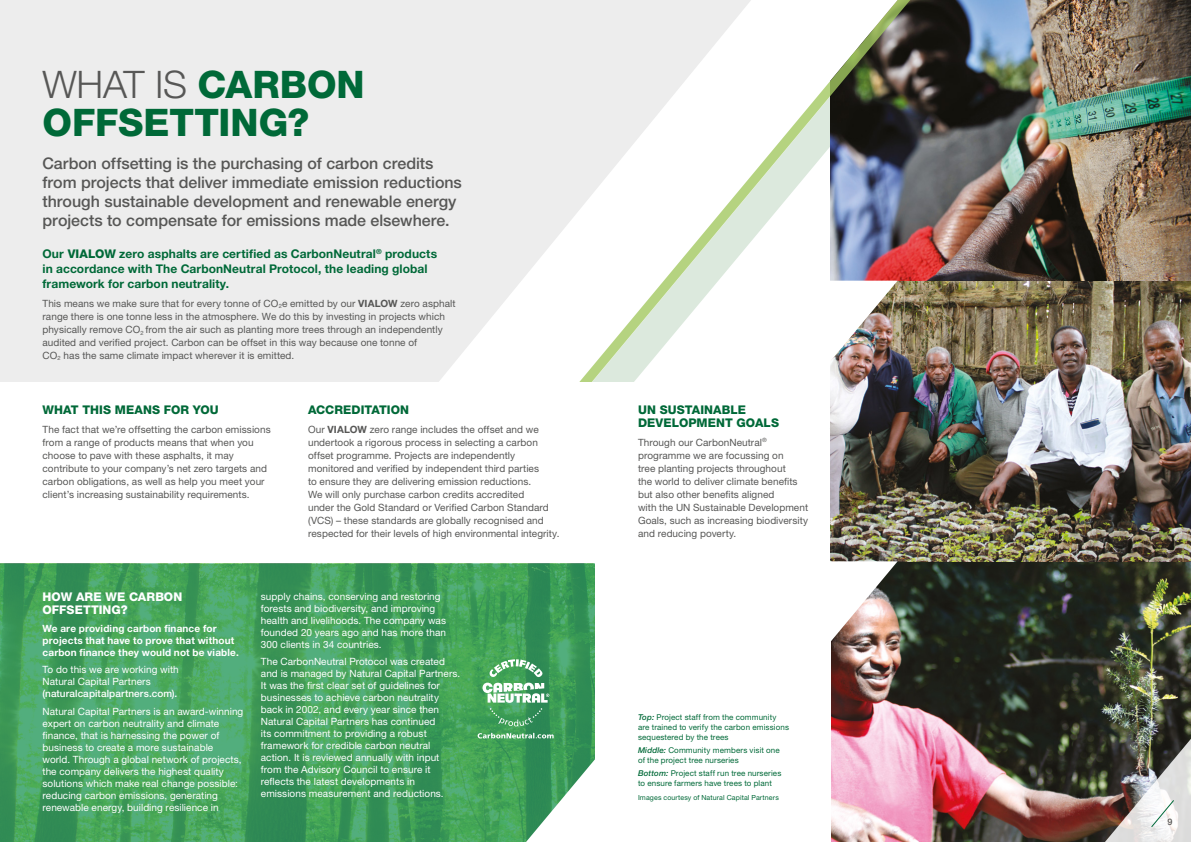
<style>
.page{position:relative;width:1191px;height:842px;background:#ededed}
.page>*{position:absolute;margin:0;border:0;box-sizing:border-box;transform-origin:0 0}
.t1{font:800 38px/38.3px "Helvetica Neue LT Pro";letter-spacing:-.005em;color:#006938}
.t2{font:500 16px/19px "Helvetica Neue LT Pro";color:#575756}
.t3{font:700 12px/15px "Helvetica Neue LT Pro";letter-spacing:.005em;color:#006938}
.t4{font:800 12px/13px "Helvetica Neue LT Pro";letter-spacing:.005em;color:#006938}
.t5{font:800 12px/13px "Helvetica Neue LT Pro";letter-spacing:.005em;color:#fff}
.t6{font:10px/13px "Helvetica Neue LT Pro";letter-spacing:.005em;color:#575756}
.t7{font:10px/12px "Helvetica Neue LT Pro";letter-spacing:.005em;color:#fff}
.t8{font:700 10px/12px "Helvetica Neue LT Pro";letter-spacing:.015em;color:#fff}
.t9{font:500 10px "Helvetica Neue LT Pro";letter-spacing:.005em;color:#fff}
.t10{font:500 9px "Helvetica Neue LT Pro";color:#575756}
.t11{font:8px/10px "Helvetica Neue LT Pro";letter-spacing:.015em;color:#006938}
.t12{font:7px "Helvetica Neue LT Pro";letter-spacing:.02em;color:#006938}
.s1{font-weight:300;color:#575756}
.s2{font-weight:800}
.s3{font-weight:700}
.s4{font-weight:500;font-style:italic}
</style>
<div class="page">
<svg style="left:62px;top:258px;width:479px;height:125px"></svg>
<div style="left:0;top:411px;width:595px;height:422px;background:#fff"></div>
<svg style="left:0;top:564px;width:595px;height:278px;background:#44a15f"></svg>
<img style="left:831px;top:0;width:360px;height:842px">
<div style="left:595px;top:428px;width:236px;height:414px;background:#fff"></div>
<img style="left:917px;top:0;width:112px;height:428px">
<svg style="left:541px;top:0;width:376px;height:428px;fill:#fcfcfd"></svg>
<div style="left:0;top:383px;width:828px;height:54px;background:#fff"></div>
<svg style="left:477px;top:659px;width:118px;height:183px;background:#60ad77"></svg>
<img style="left:822px;top:281px;width:75px;height:90px">
<img style="left:830px;top:561px;width:67px;height:91px">
<img style="left:1097px;top:728px;width:94px;height:114px">
<h1 class="t1" style="left:43px;top:65px;width:324px"><span class="s1">WHAT IS</span> CARBON<br>OFFSETTING?</h1>
<h2 class="t2" style="left:43px;top:154px;width:421px">Carbon offsetting is the purchasing of carbon credits from projects that deliver immediate emission reductions through sustainable development and renewable energy projects to compensate for emissions made elsewhere.</h2>
<p class="t3" style="left:43px;top:246px;width:396px">Our <span class="s2">VIALOW</span> zero asphalts are certified as CarbonNeutral<sup>®</sup> products in accordance with The CarbonNeutral Protocol, the leading global framework for carbon neutrality.</p>
<p class="t6" style="left:43px;top:296px;width:414px">This means we make sure that for every tonne of CO<sub>2</sub>e emitted by our <span class="s3">VIALOW</span> zero asphalt range there is one tonne less in the atmosphere. We do this by investing in projects which physically remove CO<sub>2</sub> from the air such as planting more trees through an independently audited and verified project. Carbon can be offset in this way because one tonne of<br>CO<sub>2</sub> has the same climate impact wherever it is emitted.</p>
<p class="t4" style="left:43px;top:403px;width:178px">WHAT THIS MEANS FOR YOU</p>
<p class="t6" style="left:43px;top:422px;width:230px">The fact that we’re offsetting the carbon emissions from a range of products means that when you choose to pave with these asphalts, it may contribute to your company’s net zero targets and carbon obligations, as well as help you meet your client’s increasing sustainability requirements.</p>
<p class="t4" style="left:308px;top:403px;width:102px">ACCREDITATION</p>
<p class="t6" style="left:308px;top:422px;width:253px">Our <span class="s3">VIALOW</span> zero range includes the offset and we undertook a rigorous process in selecting a carbon offset programme. Projects are independently monitored and verified by independent third parties<br>to ensure they are delivering emission reductions.<br>We will only purchase carbon credits accredited<br>under the Gold Standard or Verified Carbon Standard (VCS) – these standards are globally recognised and respected for their levels of high environmental integrity.</p>
<p class="t5" style="left:43px;top:590px;width:141px">HOW ARE WE CARBON<br>OFFSETTING?</p>
<p class="t8" style="left:43px;top:622px;width:198px">We are providing carbon finance for projects that have to prove that without carbon finance they would not be viable.</p>
<p class="t7" style="left:43px;top:664px;width:138px">To do this we are working with<br>Natural Capital Partners</p>
<p class="t9" style="left:43px;top:688px;width:136px">(naturalcapitalpartners.com).</p>
<p class="t7" style="left:43px;top:705px;width:202px">Natural Capital Partners is an award-winning expert on carbon neutrality and climate finance, that is harnessing the power of business to create a more sustainable world. Through a global network of projects, the company delivers the highest quality solutions which make real change possible: reducing carbon emissions, generating renewable energy, building resilience in</p>
<p class="t7" style="left:261px;top:590px;width:187px">supply chains, conserving and restoring forests and biodiversity, and improving health and livelihoods. The company was founded 20 years ago and has more than 300 clients in 34 countries.</p>
<p class="t7" style="left:261px;top:656px;width:201px">The CarbonNeutral Protocol was created and is managed by Natural Capital Partners.<br>It was the first clear set of guidelines for businesses to achieve carbon neutrality back in 2002, and every year since then Natural Capital Partners has continued<br>its commitment to providing a robust framework for credible carbon neutral action. It is reviewed annually with input from the Advisory Council to ensure it reflects the latest developments in emissions measurement and reductions.</p>
<p class="t4" style="left:638px;top:403px;width:142px">UN SUSTAINABLE<br>DEVELOPMENT GOALS</p>
<p class="t6" style="left:638px;top:435px;width:172px">Through our CarbonNeutral<sup>® </sup>programme we are focussing on<br>tree planting projects throughout<br>the world to deliver climate benefits but also other benefits aligned<br>with the UN Sustainable Development<br>Goals, such as increasing biodiversity and reducing poverty.</p>
<p class="t11" style="left:638px;top:712px;width:152px"><span class="s4">Top:</span> Project staff from the community are trained to verify the carbon emissions sequestered by the trees</p>
<p class="t11" style="left:638px;top:745px;width:143px"><span class="s4">Middle:</span> Community members visit one of the project tree nurseries</p>
<p class="t11" style="left:638px;top:768px;width:145px"><span class="s4">Bottom:</span> Project staff run tree nurseries to ensure farmers have trees to plant</p>
<p class="t12" style="left:638px;top:793px;width:142px">Images courtesy of Natural Capital Partners</p>
<p class="t10" style="left:1167px;top:816px;width:7px">9</p>
</div>
